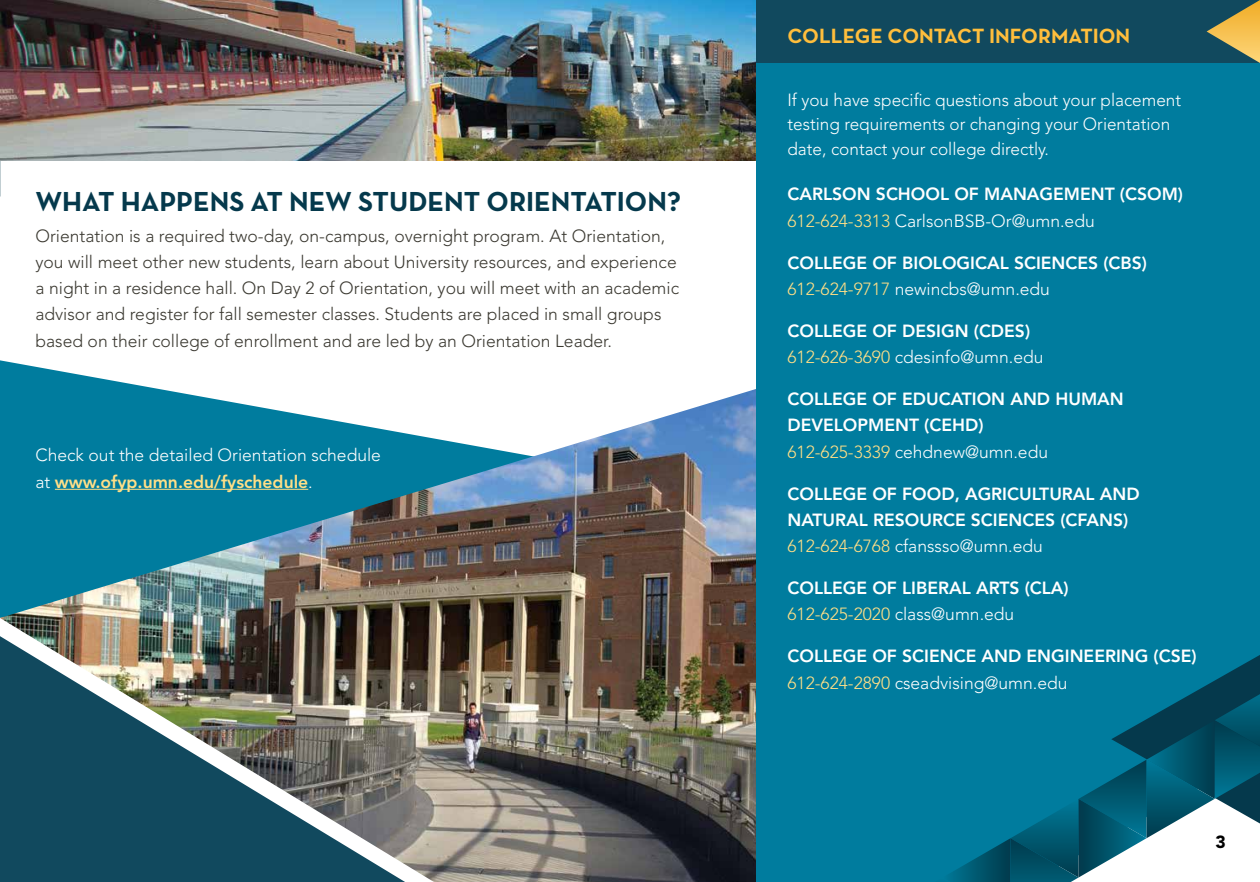
<style>
.page{position:relative;width:1260px;height:882px;background:#fff}
.page>*{position:absolute;margin:0;border:0;box-sizing:border-box;transform-origin:0 0}
.t1{font:700 28px "Neutraface Text";color:#05394c}
.t2{font:700 21px "Neutraface Text";color:#ffbe3c}
.t3{font:800 17.5px/26.2px "Avenir";color:#fff}
.t4{font:300 17.5px/26.2px "Avenir";color:#3b3931}
.t5{font:300 17.5px/24.5px "Avenir";color:#fff}
.t6{font:900 17.5px "Avenir";color:#000}
.s1{font-weight:800;color:#ffdf87}
.s2{font-weight:300;color:#ffdf87}
.s3{font-weight:300}
</style>
<div class="page">
<div style="left:756px;top:0;width:504px;height:63px;background:#11495e"></div>
<svg style="left:1207px;top:0;width:53px;height:63px"></svg>
<svg style="left:0;top:360px;width:131px;height:24px"></svg>
<img style="left:0;top:384px;width:756px;height:498px">
<img style="left:0;top:0;width:756px;height:161px">
<div style="left:756px;top:63px;width:504px;height:819px;background:#007c9e"></div>
<svg style="left:935px;top:655px;width:325px;height:227px"></svg>
<hr style="left:55px;top:489px;width:253px;height:1px;background:#ffdf87">
<h1 class="t1" style="left:35px;top:183px;width:647px">WHAT HAPPENS AT NEW STUDENT ORIENTATION?</h1>
<p class="t4" style="left:35px;top:222px;width:645px">Orientation is a required two-day, on-campus, overnight program. At Orientation, you will meet other new students, learn about University resources, and experience a night in a residence hall. On Day 2 of Orientation, you will meet with an academic advisor and register for fall semester classes. Students are placed in small groups based on their college of enrollment and are led by an Orientation Leader.</p>
<p class="t5" style="left:35px;top:442px;width:347px;line-height:26.2px">Check out the detailed Orientation schedule at <span class="s1">www.ofyp.umn.edu/fyschedule</span>.</p>
<p class="t2" style="left:788px;top:22px;width:344px">COLLEGE CONTACT INFORMATION</p>
<p class="t5" style="left:788px;top:88px;width:395px">If you have specific questions about your placement testing requirements or changing your Orientation date, contact your college directly.</p>
<p class="t3" style="left:788px;top:181px;width:397px">CARLSON SCHOOL OF MANAGEMENT (CSOM)<br><span class="s2">612-624-3313</span> <span class="s3">CarlsonBSB-Or@umn.edu</span></p>
<p class="t3" style="left:788px;top:249px;width:361px">COLLEGE OF BIOLOGICAL SCIENCES (CBS)<br><span class="s2">612-624-9717</span> <span class="s3">newincbs@umn.edu</span></p>
<p class="t3" style="left:788px;top:318px;width:258px">COLLEGE OF DESIGN (CDES)<br><span class="s2">612-626-3690</span> <span class="s3">cdesinfo@umn.edu</span></p>
<p class="t3" style="left:788px;top:386px;width:338px">COLLEGE OF EDUCATION AND HUMAN<br>DEVELOPMENT (CEHD)<br><span class="s2">612-625-3339</span> <span class="s3">cehdnew@umn.edu</span></p>
<p class="t3" style="left:788px;top:480px;width:354px">COLLEGE OF FOOD, AGRICULTURAL AND<br>NATURAL RESOURCE SCIENCES (CFANS)<br><span class="s2">612-624-6768</span> <span class="s3">cfanssso@umn.edu</span></p>
<p class="t3" style="left:788px;top:575px;width:283px">COLLEGE OF LIBERAL ARTS (CLA)<br><span class="s2">612-625-2020</span> <span class="s3">class@umn.edu</span></p>
<p class="t3" style="left:788px;top:643px;width:411px">COLLEGE OF SCIENCE AND ENGINEERING (CSE)<br><span class="s2">612-624-2890</span> <span class="s3">cseadvising@umn.edu</span></p>
<p class="t6" style="left:1215px;top:831px;width:12px">3</p>
</div>
